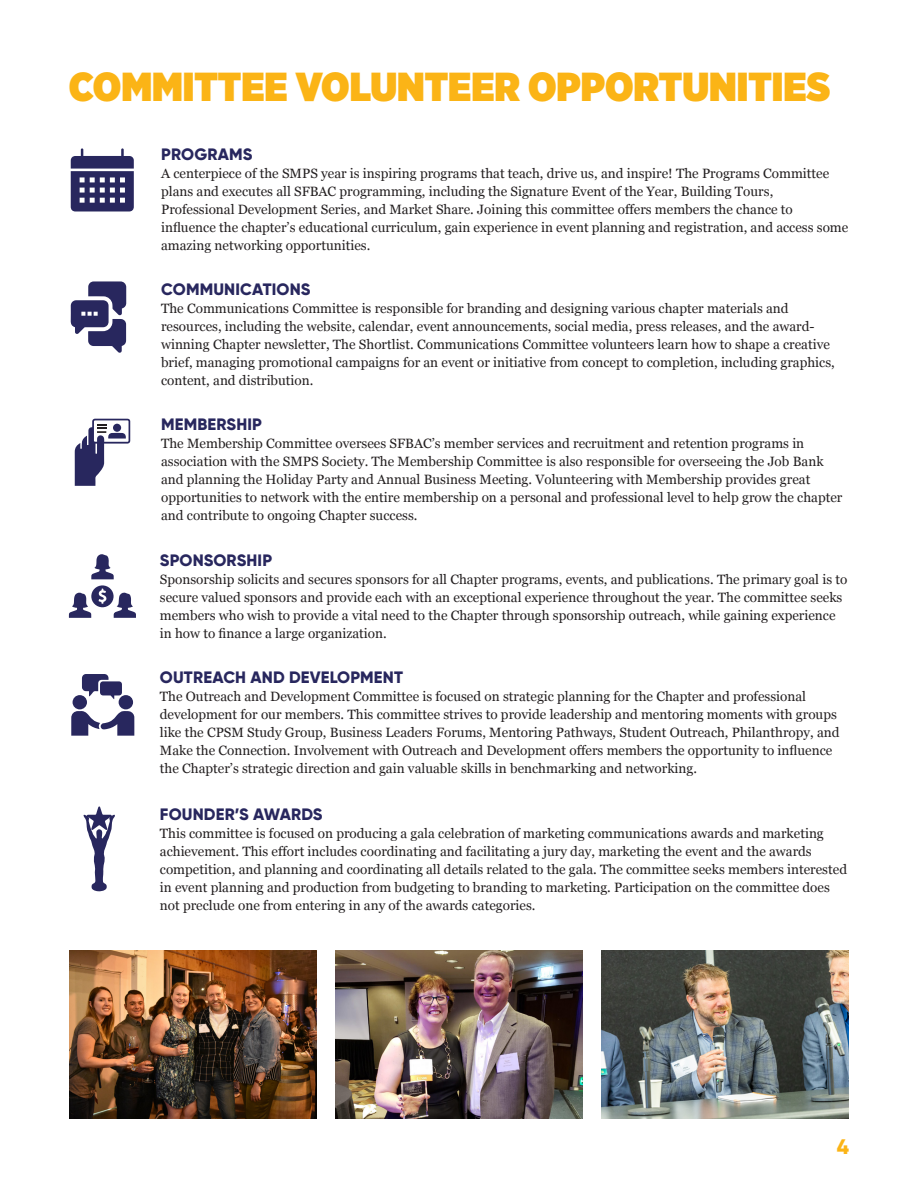
<style>
.page{position:relative;width:918px;height:1188px;background:#fff}
.page>*{position:absolute;margin:0;border:0;box-sizing:border-box;transform-origin:0 0}
.t1{font:900 40.5px "Gotham Narrow";color:#fbb416}
.t2{font:800 21px "Gilroy";color:#fbb416}
.t3{font:800 16.5px "Gilroy";letter-spacing:.01em;color:#28275e}
.t4{font:13.5px/18px "Georgia";color:#231f20}
</style>
<div class="page">
<svg style="left:71px;top:148px;width:63px;height:64px"></svg>
<svg style="left:71px;top:281px;width:55px;height:72px"></svg>
<svg style="left:75px;top:419px;width:55px;height:67px"></svg>
<svg style="left:91px;top:554px;width:23px;height:25px"></svg>
<svg style="left:69px;top:585px;width:67px;height:33px"></svg>
<svg style="left:71px;top:711px;width:63px;height:25px"></svg>
<svg style="left:82px;top:674px;width:40px;height:25px"></svg>
<div style="left:119px;top:695px;width:14px;height:14px;background:#28275e;border-radius:50%"></div>
<div style="left:73px;top:695px;width:14px;height:14px;background:#28275e;border-radius:50%"></div>
<svg style="left:84px;top:806px;width:31px;height:85px"></svg>
<img style="left:69px;top:951px;width:247px;height:168px">
<img style="left:335px;top:951px;width:248px;height:168px">
<img style="left:602px;top:951px;width:247px;height:168px">
<p class="t1" style="left:69px;top:60px;width:763px">COMMITTEE VOLUNTEER OPPORTUNITIES</p>
<p class="t3" style="left:161px;top:143px;width:93px">PROGRAMS</p>
<p class="t4" style="left:161px;top:164px;width:689px">A centerpiece of the SMPS year is inspiring programs that teach, drive us, and inspire! The Programs Committee plans and executes all SFBAC programming, including the Signature Event of the Year, Building Tours, Professional Development Series, and Market Share. Joining this committee offers members the chance to influence the chapter’s educational curriculum, gain experience in event planning and registration, and access some amazing networking opportunities.</p>
<p class="t3" style="left:161px;top:278px;width:151px">COMMUNICATIONS</p>
<p class="t4" style="left:161px;top:299px;width:675px">The Communications Committee is responsible for branding and designing various chapter materials and resources, including the website, calendar, event announcements, social media, press releases, and the award&shy;winning Chapter newsletter, The Shortlist. Communications Committee volunteers learn how to shape a creative brief, managing promotional campaigns for an event or initiative from concept to completion, including graphics, content, and distribution.</p>
<p class="t3" style="left:161px;top:414px;width:102px">MEMBERSHIP</p>
<p class="t4" style="left:161px;top:434px;width:683px">The Membership Committee oversees SFBAC’s member services and recruitment and retention programs in association with the SMPS Society. The Membership Committee is also responsible for overseeing the Job Bank and planning the Holiday Party and Annual Business Meeting. Volunteering with Membership provides great opportunities to network with the entire membership on a personal and professional level to help grow the chapter and contribute to ongoing Chapter success.</p>
<p class="t3" style="left:160px;top:550px;width:114px">SPONSORSHIP</p>
<p class="t4" style="left:160px;top:571px;width:689px">Sponsorship solicits and secures sponsors for all Chapter programs, events, and publications. The primary goal is to secure valued sponsors and provide each with an exceptional experience throughout the year. The committee seeks members who wish to provide a vital need to the Chapter through sponsorship outreach, while gaining experience in how to finance a large organization.</p>
<p class="t3" style="left:160px;top:667px;width:245px">OUTREACH AND DEVELOPMENT</p>
<p class="t4" style="left:160px;top:688px;width:681px">The Outreach and Development Committee is focused on strategic planning for the Chapter and professional development for our members. This committee strives to provide leadership and mentoring moments with groups like the CPSM Study Group, Business Leaders Forums, Mentoring Pathways, Student Outreach, Philanthropy, and Make the Connection. Involvement with Outreach and Development offers members the opportunity to influence the Chapter’s strategic direction and gain valuable skills in benchmarking and networking.</p>
<p class="t3" style="left:160px;top:804px;width:164px">FOUNDER’S AWARDS</p>
<p class="t4" style="left:160px;top:825px;width:689px">This committee is focused on producing a gala celebration of marketing communications awards and marketing achievement. This effort includes coordinating and facilitating a jury day, marketing the event and the awards competition, and planning and coordinating all details related to the gala. The committee seeks members interested in event planning and production from budgeting to branding to marketing. Participation on the committee does not preclude one from entering in any of the awards categories.</p>
<h2 class="t2" style="left:837px;top:1134px;width:14px">4</h2>
</div>
